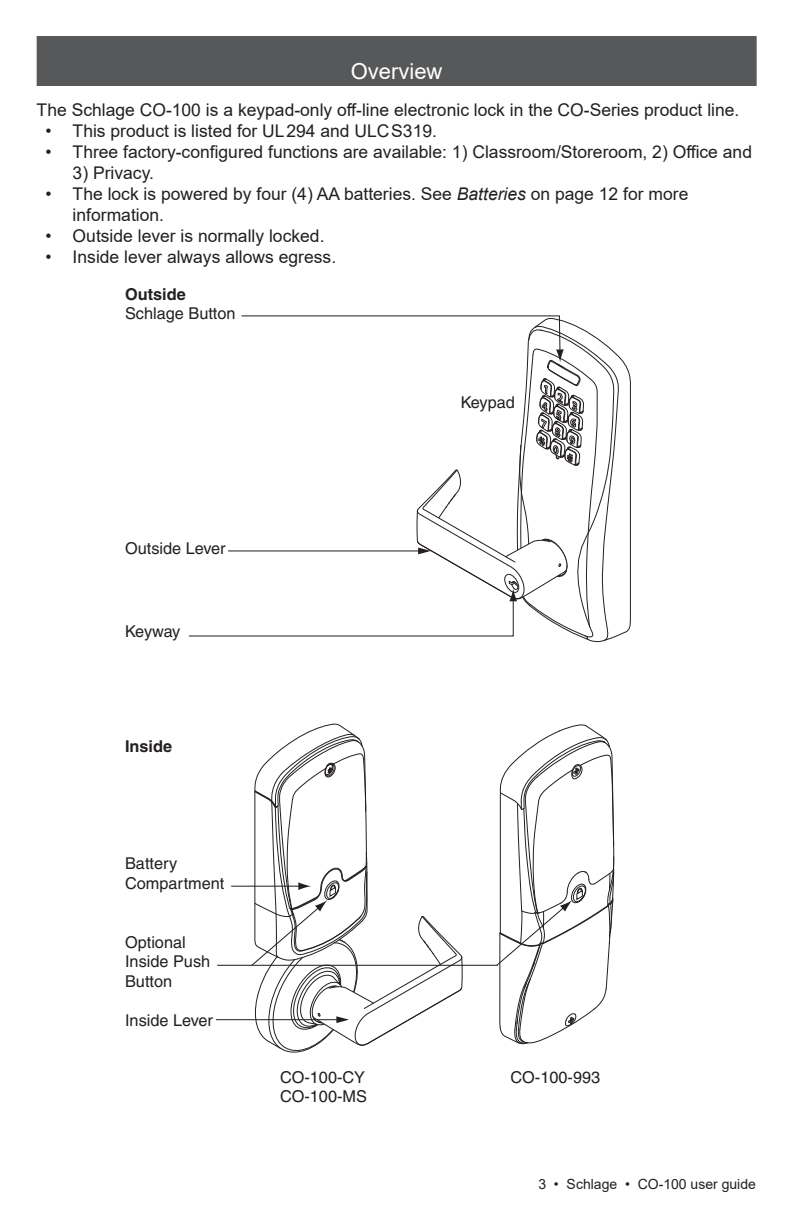
<style>
.page{position:relative;width:792px;height:1224px;background:#fff}
.page>*{position:absolute;margin:0;border:0;box-sizing:border-box;transform-origin:0 0}
.Section_Title{font:22px "Arial";color:#fff}
.t1{font:17.6px/21px "Arial";color:#231f20}
.t2{font:16.4px/19.6px "Helvetica";color:#231f20}
.t3{font:700 16.4px "Helvetica";color:#231f20}
.Footer_Left{font:14px "Arial";color:#231f20}
.s1{font-style:italic}
.s2{font-weight:700}
</style>
<div class="page">
<div style="left:37px;top:36px;width:720px;height:50px;background:#57585a"></div>
<hr style="left:231px;top:886px;width:70px;height:1px;background:#231f20">
<hr style="left:217px;top:965px;width:281px;height:1px;background:#231f20">
<hr style="left:216px;top:1019px;width:123px;height:1px;background:#231f20">
<svg style="left:250px;top:724px;width:213px;height:329px"></svg>
<svg style="left:189px;top:315px;width:442px;height:328px"></svg>
<svg style="left:495px;top:724px;width:120px;height:321px"></svg>
<p class="Section_Title" style="left:351px;top:56px;width:93px">Overview</p>
<p class="t1" style="left:37px;top:99px;width:704px">The Schlage CO-100 is a keypad-only off-line electronic lock in the CO-Series product line.</p>
<p class="t1" style="left:46px;top:120px;width:393px">• This product is listed for UL294 and ULCS319.</p>
<p class="t1" style="left:46px;top:141px;width:708px">• Three factory-configured functions are available: 1) Classroom/Storeroom, 2) Office and</p>
<p class="t1" style="left:73px;top:162px;width:83px">3) Privacy.</p>
<p class="t1" style="left:73px;top:183px;width:617px;text-indent:-27px">• The lock is powered by four (4) AA batteries. See <span class="s1">Batteries</span> on page 12 for more information.</p>
<p class="t1" style="left:46px;top:225px;width:280px">• Outside lever is normally locked.</p>
<p class="t1" style="left:46px;top:246px;width:292px">• Inside lever always allows egress.</p>
<p class="t2" style="left:125px;top:284px;width:112px"><span class="s2">Outside<br></span>Schlage Button</p>
<p class="t2" style="left:125px;top:538px;width:102px">Outside Lever</p>
<p class="t2" style="left:125px;top:621px;width:57px">Keyway</p>
<p class="t3" style="left:125px;top:736px;width:49px">Inside</p>
<p class="t2" style="left:125px;top:854px;width:101px">Battery<br>Compartment</p>
<p class="t2" style="left:125px;top:932px;width:87px">Optional<br>Inside Push<br>Button</p>
<p class="t2" style="left:125px;top:1010px;width:89px">Inside Lever</p>
<p class="t2" style="left:461px;top:393px;width:56px">Keypad</p>
<p class="t2" style="left:280px;top:1067px;width:88px">CO-100-CY<br>CO-100-MS</p>
<p class="t2" style="left:511px;top:1067px;width:91px">CO-100-993</p>
<p class="Footer_Left" style="left:538px;top:1175px;width:219px">3 • Schlage • CO-100 user guide</p>
</div>
